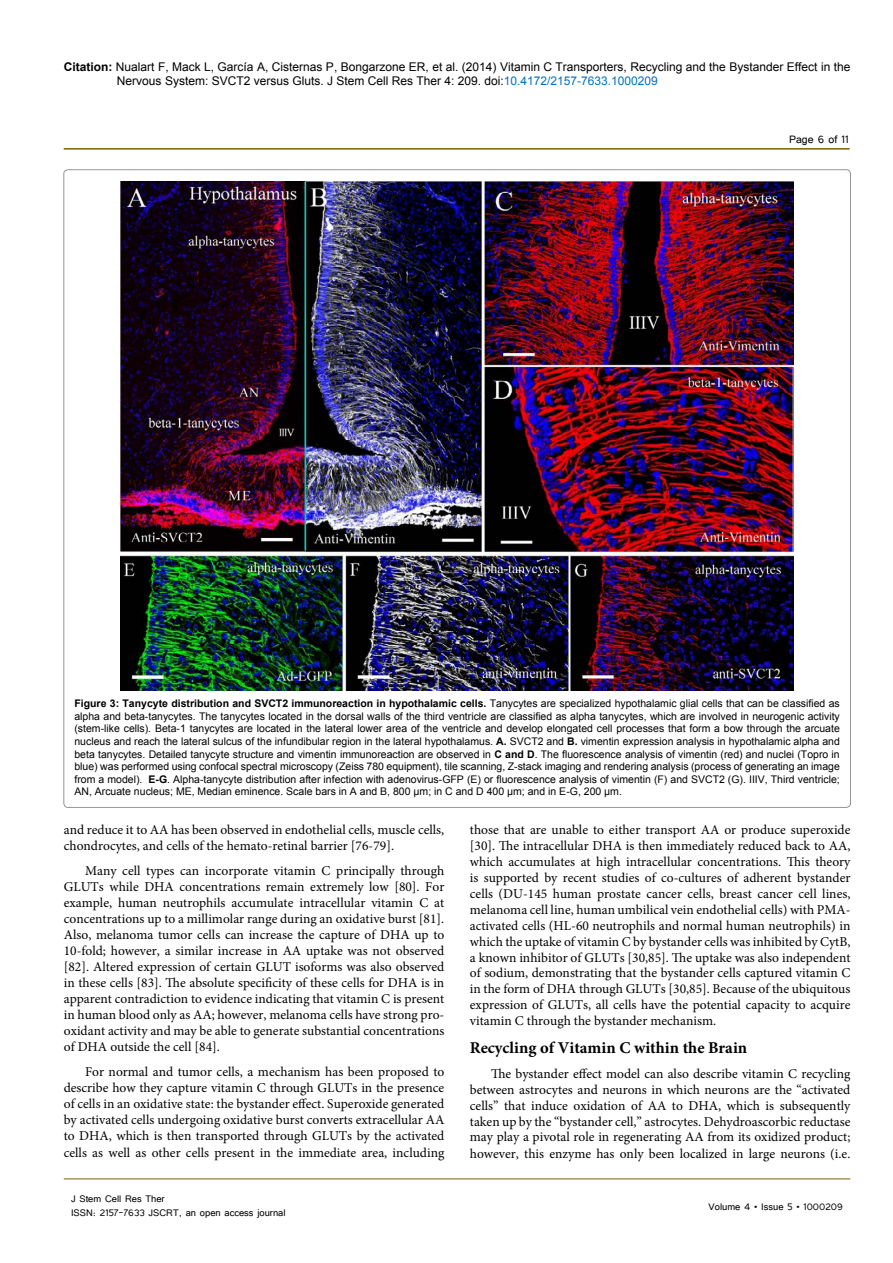
<style>
.page{position:relative;width:893px;height:1263px;background:#fff}
.page>*{position:absolute;margin:0;border:0;box-sizing:border-box;transform-origin:0 0}
.t1{font:700 16.5px "Minion Pro";color:#000}
.t2{font:13.5px/16px "Minion Pro";color:#000;text-align:justify}
.t3{font:13.5px "Tunga";color:#000}
.t4{font:12px/14.4px "Arial";color:#000}
.t5{font:12px/14.4px "Tunga";color:#000}
.t6{font:10.5px/12.6px "Arial";color:#000;text-align:justify}
.s1{font-weight:700}
.s2{color:#0072bc}
</style>
<div class="page">
<hr style="left:64px;top:148px;width:786px;height:2px;background:#7f5d00">
<hr style="left:64px;top:1179px;width:786px;height:1px;background:#7f5d00">
<img style="left:121px;top:182px;width:672px;height:509px">
<p class="t4" style="left:117px;top:60px;width:735px;text-indent:-53px"><span class="s1">Citation:</span> Nualart F, Mack L, García A, Cisternas P, Bongarzone ER, et al. (2014) Vitamin C Transporters, Recycling and the Bystander Effect in the<br>Nervous System: SVCT2 versus Gluts. J Stem Cell Res Ther 4: 209. doi:<span class="s2">10.4172/2157-7633.1000209</span></p>
<p class="t3" style="left:789px;top:131px;width:61px">Page 6 of 11</p>
<p class="t6" style="left:74px;top:697px;width:767px"><span class="s1">Figure 3: Tanycyte distribution and SVCT2 immunoreaction in hypothalamic cells.</span> Tanycytes are specialized hypothalamic glial cells that can be classified as alpha and beta-tanycytes. The tanycytes located in the dorsal walls of the third ventricle are classified as alpha tanycytes, which are involved in neurogenic activity (stem-like cells). Beta-1 tanycytes are located in the lateral lower area of the ventricle and develop elongated cell processes that form a bow through the arcuate nucleus and reach the lateral sulcus of the infundibular region in the lateral hypothalamus. <span class="s1">A.</span> SVCT2 and <span class="s1">B.</span> vimentin expression analysis in hypothalamic alpha and beta tanycytes. Detailed tanycyte structure and vimentin immunoreaction are observed in <span class="s1">C and D</span>. The fluorescence analysis of vimentin (red) and nuclei (Topro in blue) was performed using confocal spectral microscopy (Zeiss 780 equipment), tile scanning, Z-stack imaging and rendering analysis (process of generating an image from a model). <span class="s1">E-G</span>. Alpha-tanycyte distribution after infection with adenovirus-GFP (E) or fluorescence analysis of vimentin (F) and SVCT2 (G). IIIV, Third ventricle; AN, Arcuate nucleus; ME, Median eminence. Scale bars in A and B, 800 µm; in C and D 400 µm; and in E-G, 200 µm.</p>
<p class="t2" style="left:64px;top:822px;width:382px">and reduce it to AA has been observed in endothelial cells, muscle cells, chondrocytes, and cells of the hemato-retinal barrier [76-79].</p>
<p class="t2" style="left:64px;top:863px;width:382px;text-indent:21px">Many cell types can incorporate vitamin C principally through GLUTs while DHA concentrations remain extremely low [80]. For example, human neutrophils accumulate intracellular vitamin C at concentrations up to a millimolar range during an oxidative burst [81].<br>Also, melanoma tumor cells can increase the capture of DHA up to 10-fold; however, a similar increase in AA uptake was not observed [82]. Altered expression of certain GLUT isoforms was also observed in these cells [83]. The absolute specificity of these cells for DHA is in apparent contradiction to evidence indicating that vitamin C is present in human blood only as AA; however, melanoma cells have strong pro&shy;oxidant activity and may be able to generate substantial concentrations of DHA outside the cell [84].</p>
<p class="t2" style="left:64px;top:1064px;width:382px;text-indent:21px">For normal and tumor cells, a mechanism has been proposed to describe how they capture vitamin C through GLUTs in the presence of cells in an oxidative state: the bystander effect. Superoxide generated by activated cells undergoing oxidative burst converts extracellular AA to DHA, which is then transported through GLUTs by the activated cells as well as other cells present in the immediate area, including</p>
<p class="t5" style="left:71px;top:1190px;width:216px">J Stem Cell Res Ther<br>ISSN: 2157-7633 JSCRT, an open access journal</p>
<p class="t2" style="left:470px;top:822px;width:382px">those that are unable to either transport AA or produce superoxide [30]. The intracellular DHA is then immediately reduced back to AA, which accumulates at high intracellular concentrations. This theory is supported by recent studies of co-cultures of adherent bystander cells (DU-145 human prostate cancer cells, breast cancer cell lines, melanoma cell line, human umbilical vein endothelial cells) with PMA&shy;activated cells (HL-60 neutrophils and normal human neutrophils) in which the uptake of vitamin C by bystander cells was inhibited by CytB, a known inhibitor of GLUTs [30,85]. The uptake was also independent of sodium, demonstrating that the bystander cells captured vitamin C in the form of DHA through GLUTs [30,85]. Because of the ubiquitous expression of GLUTs, all cells have the potential capacity to acquire vitamin C through the bystander mechanism.</p>
<p class="t1" style="left:470px;top:1036px;width:279px">Recycling of Vitamin C within the Brain</p>
<p class="t2" style="left:470px;top:1065px;width:382px;text-indent:21px">The bystander effect model can also describe vitamin C recycling between astrocytes and neurons in which neurons are the “activated cells” that induce oxidation of AA to DHA, which is subsequently taken up by the “bystander cell,” astrocytes. Dehydroascorbic reductase may play a pivotal role in regenerating AA from its oxidized product; however, this enzyme has only been localized in large neurons (i.e.</p>
<p class="t5" style="left:709px;top:1199px;width:136px">Volume 4 • Issue 5 • 1000209</p>
</div>
